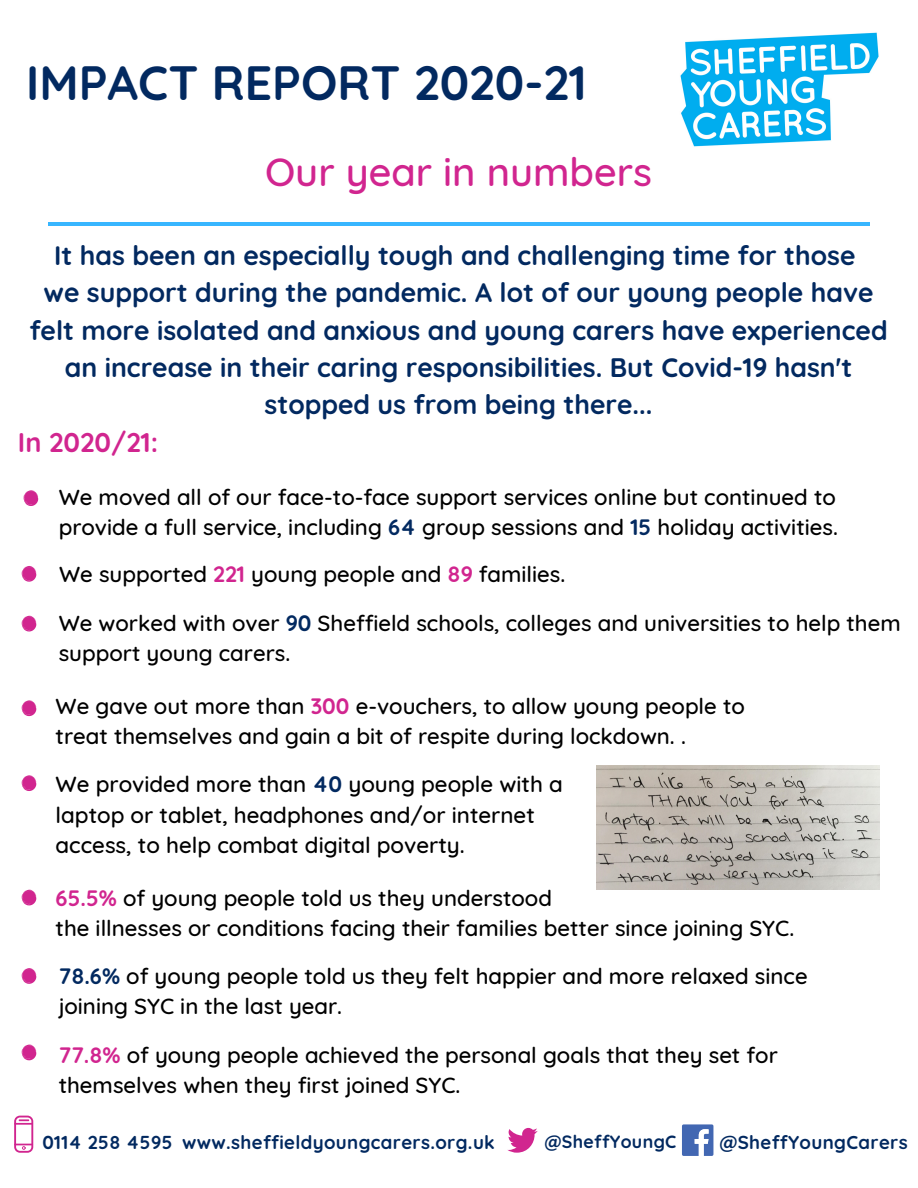
<style>
.page{position:relative;width:918px;height:1188px;background:#fff}
.page>*{position:absolute;margin:0;border:0;box-sizing:border-box;transform-origin:0 0}
.t1{font:700 48px "Quicksand";color:#022960}
.t2{font:500 39.75px "Quicksand";color:#d1258f}
.t3{font:700 27px "Quicksand";color:#d1258f}
.t4{font:700 26.7px/37.2px "Quicksand";color:#022960;text-align:center}
.t5{font:500 22.35px/30.3px "Quicksand";color:#000}
.t6{font:500 22.2px/30.3px "Quicksand";color:#000}
.t7{font:700 18.75px "Quicksand";letter-spacing:.02em;color:#022960}
.t8{font:700 17.7px "Quicksand";letter-spacing:.02em;color:#022960}
.s1{font-weight:700;color:#022960}
.s2{font-weight:700;color:#d1258f}
</style>
<div class="page">
<svg style="left:14px;top:1116px;width:19px;height:37px"></svg>
<svg style="left:507px;top:1128px;width:31px;height:25px"></svg>
<svg style="left:682px;top:1124px;width:31px;height:32px"></svg>
<svg style="left:24px;top:490px;width:14px;height:16px"></svg>
<svg style="left:22px;top:566px;width:14px;height:16px"></svg>
<img style="left:680px;top:32px;width:199px;height:115px">
<svg style="left:22px;top:616px;width:14px;height:16px"></svg>
<svg style="left:22px;top:700px;width:14px;height:16px"></svg>
<svg style="left:22px;top:775px;width:14px;height:16px"></svg>
<svg style="left:22px;top:890px;width:14px;height:15px"></svg>
<hr style="left:48px;top:222px;width:821px;height:4px;background:#38b6ff">
<img style="left:596px;top:765px;width:284px;height:124px">
<svg style="left:22px;top:968px;width:14px;height:16px"></svg>
<svg style="left:22px;top:1045px;width:14px;height:15px"></svg>
<p class="t1" style="left:26px;top:52px;width:562px">IMPACT REPORT 2020-21</p>
<p class="t2" style="left:265px;top:147px;width:389px">Our year in numbers</p>
<p class="t4" style="left:54px;top:237px;width:803px">It has been an especially tough and challenging time for those</p>
<p class="t4" style="left:29px;top:274px;width:860px">we support during the pandemic. A lot of our young people have felt more isolated and anxious and young carers have experienced an increase in their caring responsibilities. But Covid-19 hasn't stopped us from being there...</p>
<p class="t3" style="left:18px;top:425px;width:142px">In 2020/21:</p>
<p class="t6" style="left:59px;top:482px;width:781px">We moved all of our face-to-face support services online but continued to provide a full service, including <span class="s1">64</span> group sessions and <span class="s1">15</span> holiday activities.</p>
<p class="t6" style="left:59px;top:558px;width:508px">We supported <span class="s2">221</span> young people and <span class="s2">89</span> families.</p>
<p class="t6" style="left:59px;top:607px;width:844px">We worked with over <span class="s1">90</span> Sheffield schools, colleges and universities to help them support young carers.</p>
<p class="t6" style="left:56px;top:691px;width:691px">We gave out more than <span class="s2">300</span> e-vouchers, to allow young people to treat themselves and gain a bit of respite during lockdown. .</p>
<p class="t5" style="left:56px;top:769px;width:509px">We provided more than <span class="s1">40</span> young people with a laptop or tablet, headphones and/or internet access, to help combat digital poverty.</p>
<p class="t6" style="left:56px;top:882px;width:498px"><span class="s2">65.5%</span> of young people told us they understood</p>
<p class="t6" style="left:56px;top:912px;width:740px">the illnesses or conditions facing their families better since joining SYC.</p>
<p class="t6" style="left:59px;top:961px;width:750px"><span class="s1">78.6%</span> of young people told us they felt happier and more relaxed since joining SYC in the last year.</p>
<p class="t6" style="left:59px;top:1039px;width:721px"><span class="s2">77.8%</span> of young people achieved the personal goals that they set for themselves when they first joined SYC.</p>
<p class="t7" style="left:42px;top:1130px;width:132px">0114 258 4595</p>
<p class="t7" style="left:182px;top:1130px;width:314px">www.sheffieldyoungcarers.org.uk</p>
<p class="t8" style="left:544px;top:1130px;width:134px">@SheffYoungC</p>
<p class="t7" style="left:719px;top:1130px;width:190px">@SheffYoungCarers</p>
</div>
